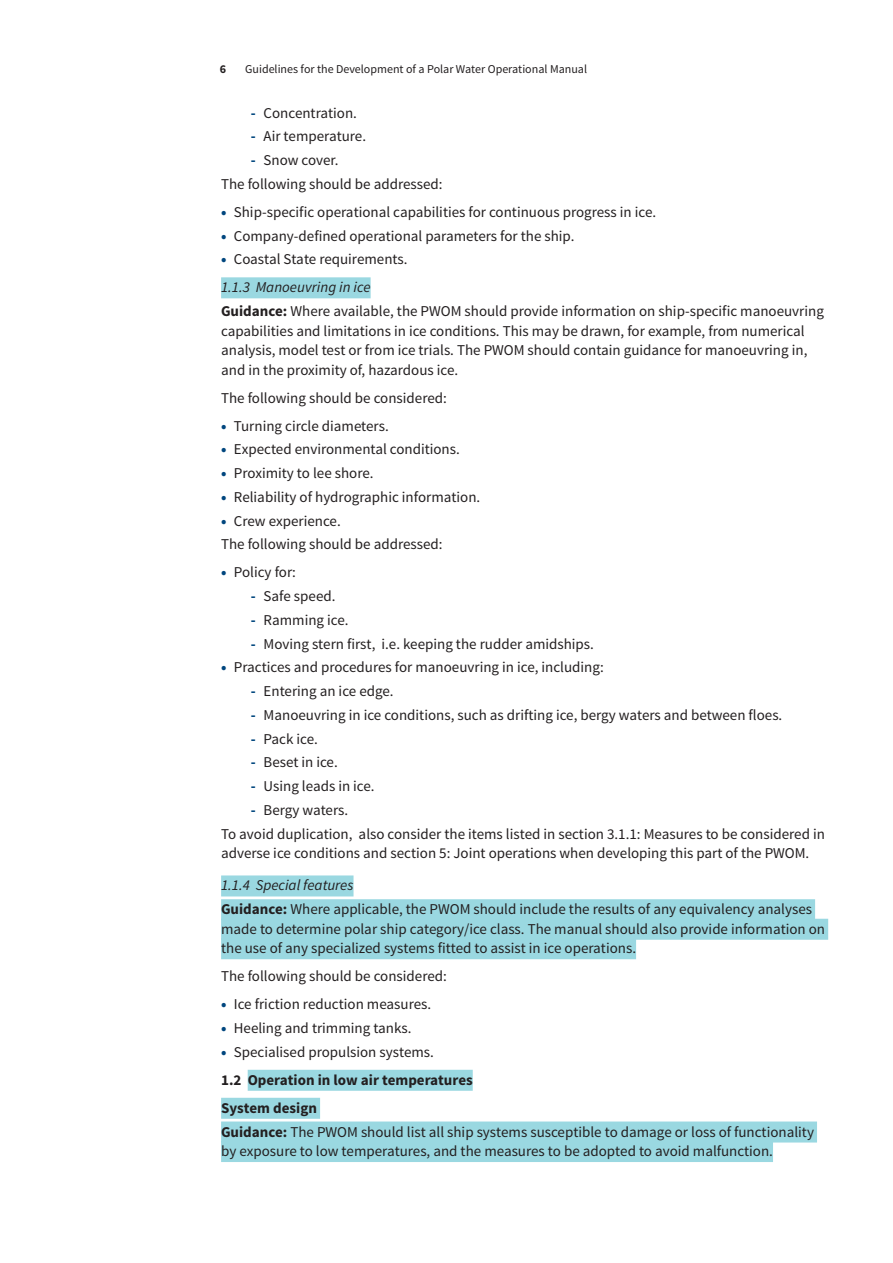
<style>
.page{position:relative;width:893px;height:1263px;background:#fff}
.page>*{position:absolute;margin:0;border:0;box-sizing:border-box;transform-origin:0 0}
.t1{font:15px/19.5px "Source Sans Pro";color:#231f20}
.t2{font:700 15px/28px "Source Sans Pro";color:#231f20}
.t3{font:12px "Source Sans Pro";color:#231f20}
.t4{font:700 12px "Source Sans Pro";color:#231f20}
.s1{font-weight:700;color:#00467e}
.s2{font-weight:900;color:#00467e}
.s3{font-style:italic}
.s4{font-weight:700}
.s5{font-weight:400}
</style>
<div class="page">
<div style="left:221px;top:277px;width:150px;height:21px;background:#9ad8e1"></div>
<div style="left:221px;top:875px;width:133px;height:21px;background:#9ad8e1"></div>
<div style="left:221px;top:899px;width:594px;height:21px;background:#9ad8e1"></div>
<div style="left:221px;top:919px;width:607px;height:21px;background:#9ad8e1"></div>
<div style="left:221px;top:938px;width:415px;height:21px;background:#9ad8e1"></div>
<div style="left:248px;top:1070px;width:225px;height:21px;background:#9ad8e1"></div>
<div style="left:221px;top:1098px;width:99px;height:21px;background:#9ad8e1"></div>
<div style="left:221px;top:1121px;width:596px;height:21px;background:#9ad8e1"></div>
<div style="left:221px;top:1141px;width:552px;height:21px;background:#9ad8e1"></div>
<p class="t4" style="left:220px;top:61px;width:8px">6</p>
<p class="t3" style="left:245px;top:62px;width:343px">Guidelines for the Development of a Polar Water Operational Manual</p>
<p class="t1" style="left:251px;top:103px;width:108px"><span class="s1">-</span> Concentration.</p>
<p class="t1" style="left:251px;top:127px;width:117px"><span class="s1">-</span> Air temperature.</p>
<p class="t1" style="left:221px;top:148px;width:223px;line-height:23.7px;text-indent:30px"><span class="s1">-</span> Snow cover.<br>The following should be addressed:</p>
<p class="t1" style="left:221px;top:202px;width:437px"><span class="s2">•</span> Ship-specific operational capabilities for continuous progress in ice.</p>
<p class="t1" style="left:221px;top:226px;width:355px"><span class="s2">•</span> Company-defined operational parameters for the ship.</p>
<p class="t1" style="left:221px;top:246px;width:188px;line-height:28px"><span class="s2">•</span> Coastal State requirements.<br><span class="s3">1.1.3 Manoeuvring in ice</span></p>
<p class="t1" style="left:221px;top:302px;width:604px"><span class="s4">Guidance:</span> Where available, the PWOM should provide information on ship-specific manoeuvring capabilities and limitations in ice conditions. This may be drawn, for example, from numerical analysis, model test or from ice trials. The PWOM should contain guidance for manoeuvring in, and in the proximity of, hazardous ice.</p>
<p class="t1" style="left:221px;top:388px;width:227px">The following should be considered:</p>
<p class="t1" style="left:221px;top:416px;width:169px"><span class="s2">•</span> Turning circle diameters.</p>
<p class="t1" style="left:221px;top:440px;width:240px"><span class="s2">•</span> Expected environmental conditions.</p>
<p class="t1" style="left:221px;top:464px;width:154px"><span class="s2">•</span> Proximity to lee shore.</p>
<p class="t1" style="left:221px;top:487px;width:261px"><span class="s2">•</span> Reliability of hydrographic information.</p>
<p class="t1" style="left:221px;top:509px;width:223px;line-height:23.7px"><span class="s2">•</span> Crew experience.<br>The following should be addressed:</p>
<p class="t1" style="left:221px;top:563px;width:76px"><span class="s2">•</span> Policy for:</p>
<p class="t1" style="left:251px;top:587px;width:86px"><span class="s1">-</span> Safe speed.</p>
<p class="t1" style="left:251px;top:610px;width:99px"><span class="s1">-</span> Ramming ice.</p>
<p class="t1" style="left:251px;top:634px;width:345px"><span class="s1">-</span> Moving stern first, i.e. keeping the rudder amidships.</p>
<p class="t1" style="left:221px;top:658px;width:384px"><span class="s2">•</span> Practices and procedures for manoeuvring in ice, including:</p>
<p class="t1" style="left:251px;top:682px;width:144px"><span class="s1">-</span> Entering an ice edge.</p>
<p class="t1" style="left:251px;top:705px;width:533px"><span class="s1">-</span> Manoeuvring in ice conditions, such as drifting ice, bergy waters and between floes.</p>
<p class="t1" style="left:251px;top:729px;width:69px"><span class="s1">-</span> Pack ice.</p>
<p class="t1" style="left:251px;top:753px;width:88px"><span class="s1">-</span> Beset in ice.</p>
<p class="t1" style="left:251px;top:777px;width:125px"><span class="s1">-</span> Using leads in ice.</p>
<p class="t1" style="left:221px;top:798px;width:605px;line-height:23.7px;text-indent:30px"><span class="s1">-</span> Bergy waters.<br>To avoid duplication, also consider the items listed in section 3.1.1: Measures to be considered in</p>
<p class="t1" style="left:221px;top:844px;width:590px">adverse ice conditions and section 5: Joint operations when developing this part of the PWOM.</p>
<p class="t1" style="left:221px;top:874px;width:592px;line-height:23.7px"><span class="s3">1.1.4 Special features<br></span><span class="s4">Guidance:</span> Where applicable, the PWOM should include the results of any equivalency analyses</p>
<p class="t1" style="left:221px;top:919px;width:605px">made to determine polar ship category/ice class. The manual should also provide information on the use of any specialized systems fitted to assist in ice operations.</p>
<p class="t1" style="left:221px;top:967px;width:227px">The following should be considered:</p>
<p class="t1" style="left:221px;top:995px;width:212px"><span class="s2">•</span> Ice friction reduction measures.</p>
<p class="t1" style="left:221px;top:1018px;width:192px"><span class="s2">•</span> Heeling and trimming tanks.</p>
<p class="t2" style="left:221px;top:1038px;width:253px"><span class="s2">•</span> <span class="s5">Specialised propulsion systems.<br></span>1.2 Operation in low air temperatures<br>System design</p>
<p class="t1" style="left:221px;top:1122px;width:594px"><span class="s4">Guidance:</span> The PWOM should list all ship systems susceptible to damage or loss of functionality by exposure to low temperatures, and the measures to be adopted to avoid malfunction.</p>
</div>
